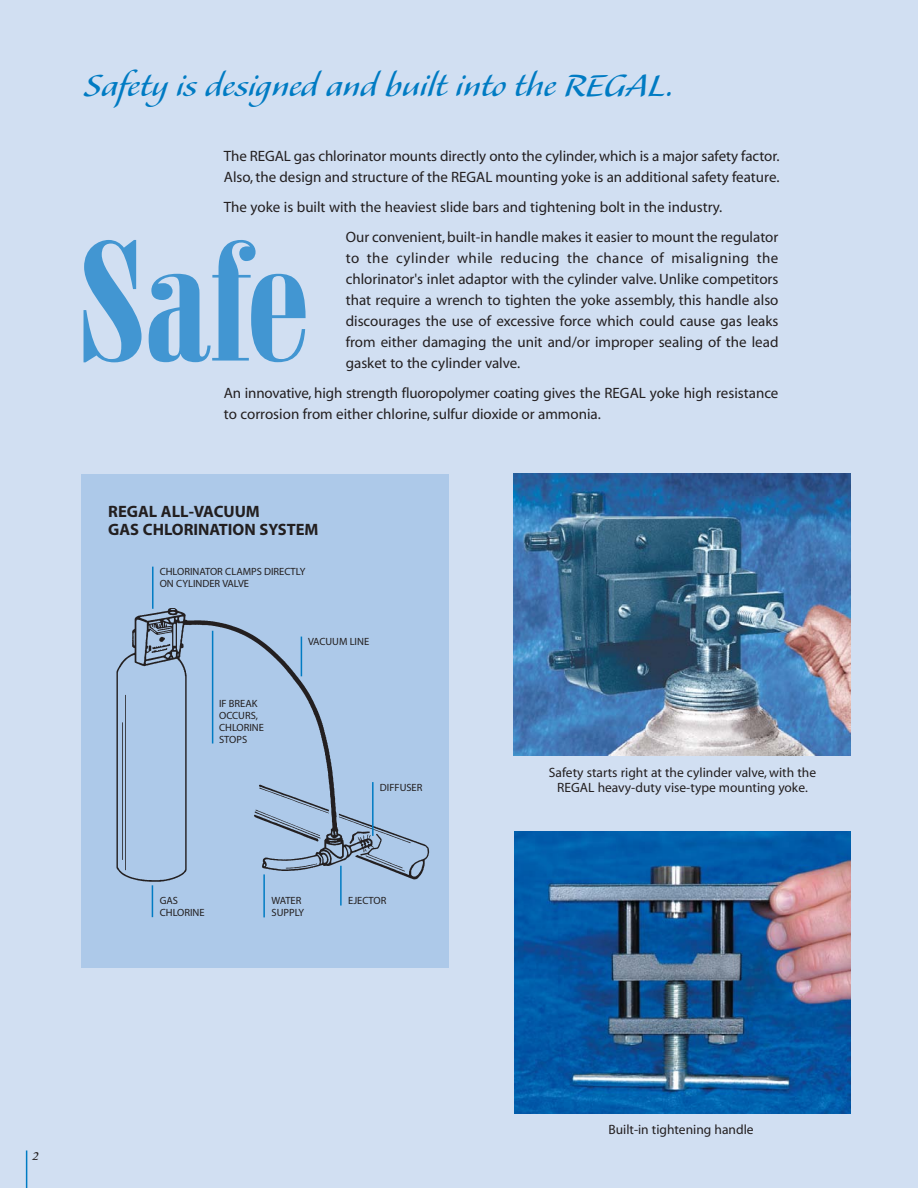
<style>
.page{position:relative;width:918px;height:1188px;background:#d1dff2}
.page>*{position:absolute;margin:0;border:0;box-sizing:border-box;transform-origin:0 0}
.t1{font:165px "Bodoni Poster Compressed";color:#4296d2;scale:1.2 1}
.t2{font:39px "Alexa";color:#007bc3}
.t3{font:700 16.5px/18px "Myriad";color:#231f20}
.t4{font:15px/21px "Myriad";color:#231f20}
.t5{font:15px "Alexa";color:#231f20}
.t6{font:13.5px/15px "Myriad";color:#231f20;text-align:center}
.t7{font:10.5px/12px "Myriad";color:#231f20}
</style>
<div class="page">
<img style="left:514px;top:474px;width:336px;height:281px">
<img style="left:514px;top:832px;width:336px;height:281px">
<div style="left:82px;top:474px;width:367px;height:494px;background:#adc9e9"></div>
<hr style="left:26px;top:1150px;width:1px;height:38px;background:#007bc3">
<img style="left:116px;top:608px;width:314px;height:281px">
<hr style="left:152px;top:885px;width:1px;height:32px;background:#007bc3">
<hr style="left:263px;top:874px;width:2px;height:43px;background:#007bc3">
<hr style="left:340px;top:866px;width:2px;height:40px;background:#007bc3">
<hr style="left:372px;top:782px;width:2px;height:54px;background:#007bc3">
<hr style="left:301px;top:637px;width:1px;height:39px;background:#007bc3">
<hr style="left:212px;top:631px;width:1px;height:113px;background:#007bc3">
<hr style="left:152px;top:567px;width:2px;height:42px;background:#007bc3">
<h2 class="t2" style="left:84px;top:71px;width:591px">Safety is designed and built into the REGAL.</h2>
<p class="t4" style="left:224px;top:146px;width:557px">The REGAL gas chlorinator mounts directly onto the cylinder, which is a major safety factor.<br>Also, the design and structure of the REGAL mounting yoke is an additional safety feature.</p>
<p class="t4" style="left:346px;top:193px;width:434px;line-height:30px;text-indent:-122px">The yoke is built with the heaviest slide bars and tightening bolt in the industry.<br>Our convenient, built-in handle makes it easier to mount the regulator</p>
<p class="t4" style="left:346px;top:248px;width:434px;text-align:justify">to the cylinder while reducing the chance of misaligning the chlorinator's inlet adaptor with the cylinder valve. Unlike competitors that require a wrench to tighten the yoke assembly, this handle also discourages the use of excessive force which could cause gas leaks from either damaging the unit and/or improper sealing of the lead gasket to the cylinder valve.</p>
<p class="t4" style="left:224px;top:383px;width:556px">An innovative, high strength fluoropolymer coating gives the REGAL yoke high resistance to corrosion from either chlorine, sulfur dioxide or ammonia.</p>
<h1 class="t1" style="left:80px;top:241px;width:195px">Safe</h1>
<p class="t3" style="left:108px;top:504px;width:212px">REGAL ALL-VACUUM<br>GAS CHLORINATION SYSTEM</p>
<p class="t7" style="left:160px;top:566px;width:147px">CHLORINATOR CLAMPS DIRECTLY<br>ON CYLINDER VALVE</p>
<p class="t7" style="left:219px;top:698px;width:46px">IF BREAK<br>OCCURS,<br>CHLORINE<br>STOPS</p>
<p class="t7" style="left:308px;top:636px;width:63px">VACUUM LINE</p>
<p class="t7" style="left:380px;top:782px;width:44px">DIFFUSER</p>
<p class="t7" style="left:160px;top:896px;width:46px">GAS<br>CHLORINE</p>
<p class="t7" style="left:272px;top:896px;width:34px">WATER<br>SUPPLY</p>
<p class="t7" style="left:348px;top:895px;width:40px">EJECTOR</p>
<p class="t6" style="left:549px;top:766px;width:269px">Safety starts right at the cylinder valve, with the<br>REGAL heavy-duty vise-type mounting yoke.</p>
<p class="t5" style="left:32px;top:1150px;width:8px">2</p>
<p class="t6" style="left:608px;top:1123px;width:147px">Built-in tightening handle</p>
</div>
